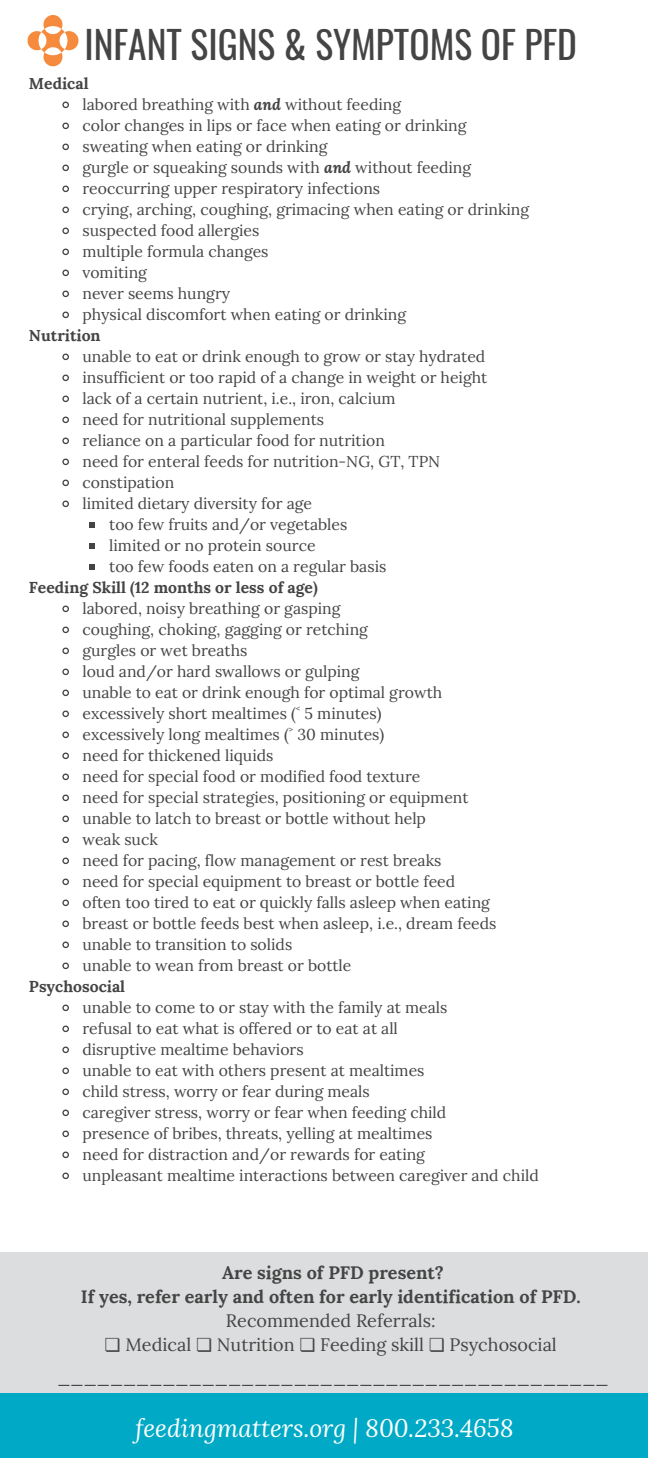
<style>
.page{position:relative;width:648px;height:1458px;background:#fff}
.page>*{position:absolute;margin:0;border:0;box-sizing:border-box;transform-origin:0 0}
.t1{font:37.57px "Oswald";color:#444}
.t2{font:italic 24.75px "Lora";color:#fff}
.t3{font:18px "Lora";color:#444}
.t4{font:700 18px "Lora";color:#444}
.t5{font:15.75px "Lora";color:#444}
.t6{font:700 15.75px "Lora";color:#444}
.s1{font-weight:700;font-style:italic}
.s2{font-family:"Noto Sans"}
.s3{font-family:"DejaVu Sans"}
</style>
<div class="page">
<div style="left:0;top:1252px;width:648px;height:142px;background:#dcddde"></div>
<svg style="left:62px;top:101px;width:7px;height:8px"></svg>
<svg style="left:62px;top:122px;width:7px;height:8px"></svg>
<svg style="left:62px;top:143px;width:7px;height:8px"></svg>
<svg style="left:62px;top:164px;width:7px;height:8px"></svg>
<svg style="left:62px;top:185px;width:7px;height:8px"></svg>
<svg style="left:62px;top:206px;width:7px;height:8px"></svg>
<svg style="left:62px;top:227px;width:7px;height:8px"></svg>
<svg style="left:62px;top:248px;width:7px;height:8px"></svg>
<svg style="left:62px;top:269px;width:7px;height:8px"></svg>
<svg style="left:62px;top:290px;width:7px;height:8px"></svg>
<svg style="left:62px;top:311px;width:7px;height:8px"></svg>
<svg style="left:62px;top:353px;width:7px;height:8px"></svg>
<svg style="left:62px;top:374px;width:7px;height:8px"></svg>
<svg style="left:62px;top:395px;width:7px;height:8px"></svg>
<svg style="left:62px;top:416px;width:7px;height:8px"></svg>
<svg style="left:62px;top:437px;width:7px;height:8px"></svg>
<svg style="left:62px;top:458px;width:7px;height:8px"></svg>
<svg style="left:62px;top:479px;width:7px;height:8px"></svg>
<svg style="left:62px;top:500px;width:7px;height:8px"></svg>
<svg style="left:89px;top:522px;width:6px;height:5px"></svg>
<svg style="left:89px;top:543px;width:6px;height:5px"></svg>
<svg style="left:89px;top:564px;width:6px;height:5px"></svg>
<svg style="left:62px;top:605px;width:7px;height:8px"></svg>
<svg style="left:62px;top:626px;width:7px;height:8px"></svg>
<svg style="left:62px;top:647px;width:7px;height:8px"></svg>
<svg style="left:62px;top:668px;width:7px;height:8px"></svg>
<svg style="left:62px;top:689px;width:7px;height:8px"></svg>
<svg style="left:62px;top:710px;width:7px;height:8px"></svg>
<svg style="left:62px;top:731px;width:7px;height:8px"></svg>
<svg style="left:62px;top:752px;width:7px;height:8px"></svg>
<svg style="left:62px;top:773px;width:7px;height:8px"></svg>
<svg style="left:62px;top:794px;width:7px;height:8px"></svg>
<svg style="left:62px;top:815px;width:7px;height:8px"></svg>
<svg style="left:62px;top:836px;width:7px;height:8px"></svg>
<svg style="left:62px;top:857px;width:7px;height:8px"></svg>
<svg style="left:62px;top:878px;width:7px;height:8px"></svg>
<svg style="left:62px;top:899px;width:7px;height:8px"></svg>
<svg style="left:62px;top:920px;width:7px;height:8px"></svg>
<svg style="left:62px;top:941px;width:7px;height:8px"></svg>
<svg style="left:62px;top:962px;width:7px;height:8px"></svg>
<svg style="left:62px;top:1004px;width:7px;height:8px"></svg>
<svg style="left:62px;top:1025px;width:7px;height:8px"></svg>
<svg style="left:62px;top:1046px;width:7px;height:8px"></svg>
<svg style="left:62px;top:1067px;width:7px;height:8px"></svg>
<svg style="left:62px;top:1088px;width:7px;height:8px"></svg>
<svg style="left:62px;top:1109px;width:7px;height:8px"></svg>
<svg style="left:62px;top:1130px;width:7px;height:8px"></svg>
<svg style="left:62px;top:1151px;width:7px;height:8px"></svg>
<svg style="left:62px;top:1172px;width:7px;height:8px"></svg>
<div style="left:0;top:1393px;width:648px;height:65px;background:#00aac6"></div>
<img style="left:27px;top:16px;width:52px;height:51px">
<p class="t1" style="left:84px;top:15px;width:494px">INFANT SIGNS &amp; SYMPTOMS OF PFD</p>
<p class="t6" style="left:29px;top:73px;width:61px">Medical</p>
<p class="t5" style="left:82px;top:94px;width:320px">labored breathing with <span class="s1">and</span> without feeding</p>
<p class="t5" style="left:82px;top:115px;width:386px">color changes in lips or face when eating or drinking</p>
<p class="t5" style="left:82px;top:136px;width:246px">sweating when eating or drinking</p>
<p class="t5" style="left:82px;top:157px;width:390px">gurgle or squeaking sounds with <span class="s1">and</span> without feeding</p>
<p class="t5" style="left:82px;top:178px;width:299px">reoccurring upper respiratory infections</p>
<p class="t5" style="left:82px;top:199px;width:448px">crying, arching, coughing, grimacing when eating or drinking</p>
<p class="t5" style="left:82px;top:220px;width:178px">suspected food allergies</p>
<p class="t5" style="left:82px;top:241px;width:188px">multiple formula changes</p>
<p class="t5" style="left:82px;top:262px;width:66px">vomiting</p>
<p class="t5" style="left:82px;top:283px;width:149px">never seems hungry</p>
<p class="t5" style="left:82px;top:304px;width:325px">physical discomfort when eating or drinking</p>
<p class="t5" style="left:82px;top:346px;width:404px">unable to eat or drink enough to grow or stay hydrated</p>
<p class="t5" style="left:82px;top:367px;width:406px">insufficient or too rapid of a change in weight or height</p>
<p class="t5" style="left:82px;top:388px;width:315px">lack of a certain nutrient, i.e., iron, calcium</p>
<p class="t5" style="left:82px;top:409px;width:243px">need for nutritional supplements</p>
<p class="t5" style="left:82px;top:430px;width:304px">reliance on a particular food for nutrition</p>
<p class="t5" style="left:82px;top:451px;width:359px">need for enteral feeds for nutrition-NG, GT, TPN</p>
<p class="t5" style="left:82px;top:472px;width:93px">constipation</p>
<p class="t5" style="left:82px;top:493px;width:231px">limited dietary diversity for age</p>
<p class="t5" style="left:109px;top:514px;width:240px">too few fruits and/or vegetables</p>
<p class="t5" style="left:109px;top:535px;width:208px">limited or no protein source</p>
<p class="t5" style="left:109px;top:556px;width:279px">too few foods eaten on a regular basis</p>
<p class="t5" style="left:82px;top:598px;width:260px">labored, noisy breathing or gasping</p>
<p class="t5" style="left:82px;top:619px;width:287px">coughing, choking, gagging or retching</p>
<p class="t5" style="left:82px;top:640px;width:166px">gurgles or wet breaths</p>
<p class="t5" style="left:82px;top:661px;width:279px">loud and/or hard swallows or gulping</p>
<p class="t5" style="left:82px;top:682px;width:361px">unable to eat or drink enough for optimal growth</p>
<p class="t5" style="left:82px;top:703px;width:300px">excessively short mealtimes (<span class="s2">˂</span> 5 minutes)</p>
<p class="t5" style="left:82px;top:724px;width:303px">excessively long mealtimes (<span class="s2">˃</span> 30 minutes)</p>
<p class="t5" style="left:82px;top:745px;width:193px">need for thickened liquids</p>
<p class="t5" style="left:82px;top:766px;width:339px">need for special food or modified food texture</p>
<p class="t5" style="left:82px;top:787px;width:388px">need for special strategies, positioning or equipment</p>
<p class="t5" style="left:82px;top:808px;width:345px">unable to latch to breast or bottle without help</p>
<p class="t5" style="left:82px;top:829px;width:77px">weak suck</p>
<p class="t5" style="left:82px;top:850px;width:361px">need for pacing, flow management or rest breaks</p>
<p class="t5" style="left:82px;top:871px;width:374px">need for special equipment to breast or bottle feed</p>
<p class="t5" style="left:82px;top:892px;width:409px">often too tired to eat or quickly falls asleep when eating</p>
<p class="t5" style="left:82px;top:913px;width:416px">breast or bottle feeds best when asleep, i.e., dream feeds</p>
<p class="t5" style="left:82px;top:934px;width:211px">unable to transition to solids</p>
<p class="t5" style="left:82px;top:955px;width:270px">unable to wean from breast or bottle</p>
<p class="t5" style="left:82px;top:997px;width:366px">unable to come to or stay with the family at meals</p>
<p class="t5" style="left:82px;top:1018px;width:317px">refusal to eat what is offered or to eat at all</p>
<p class="t5" style="left:82px;top:1039px;width:223px">disruptive mealtime behaviors</p>
<p class="t5" style="left:82px;top:1060px;width:344px">unable to eat with others present at mealtimes</p>
<p class="t5" style="left:82px;top:1081px;width:289px">child stress, worry or fear during meals</p>
<p class="t5" style="left:82px;top:1102px;width:365px">caregiver stress, worry or fear when feeding child</p>
<p class="t5" style="left:82px;top:1123px;width:352px">presence of bribes, threats, yelling at mealtimes</p>
<p class="t5" style="left:82px;top:1144px;width:344px">need for distraction and/or rewards for eating</p>
<p class="t5" style="left:82px;top:1165px;width:458px">unpleasant mealtime interactions between caregiver and child</p>
<p class="t6" style="left:29px;top:325px;width:73px">Nutrition</p>
<p class="t6" style="left:29px;top:577px;width:290px">Feeding Skill (12 months or less of age)</p>
<p class="t6" style="left:29px;top:976px;width:98px">Psychosocial</p>
<p class="t4" style="left:222px;top:1260px;width:223px">Are signs of PFD present?</p>
<p class="t4" style="left:81px;top:1284px;width:501px">If yes, refer early and often for early identification of PFD.</p>
<p class="t3" style="left:226px;top:1308px;width:211px">Recommended Referrals:</p>
<p class="t3" style="left:105px;top:1332px;width:454px"><span class="s3">❏</span> Medical <span class="s3">❏</span> Nutrition <span class="s3">❏</span> Feeding skill <span class="s3">❏</span> Psychosocial</p>
<p class="t3" style="left:58px;top:1365px;width:553px">__________________________________________</p>
<p class="t2" style="left:135px;top:1412px;width:380px">feedingmatters.org | 800.233.4658</p>
</div>
